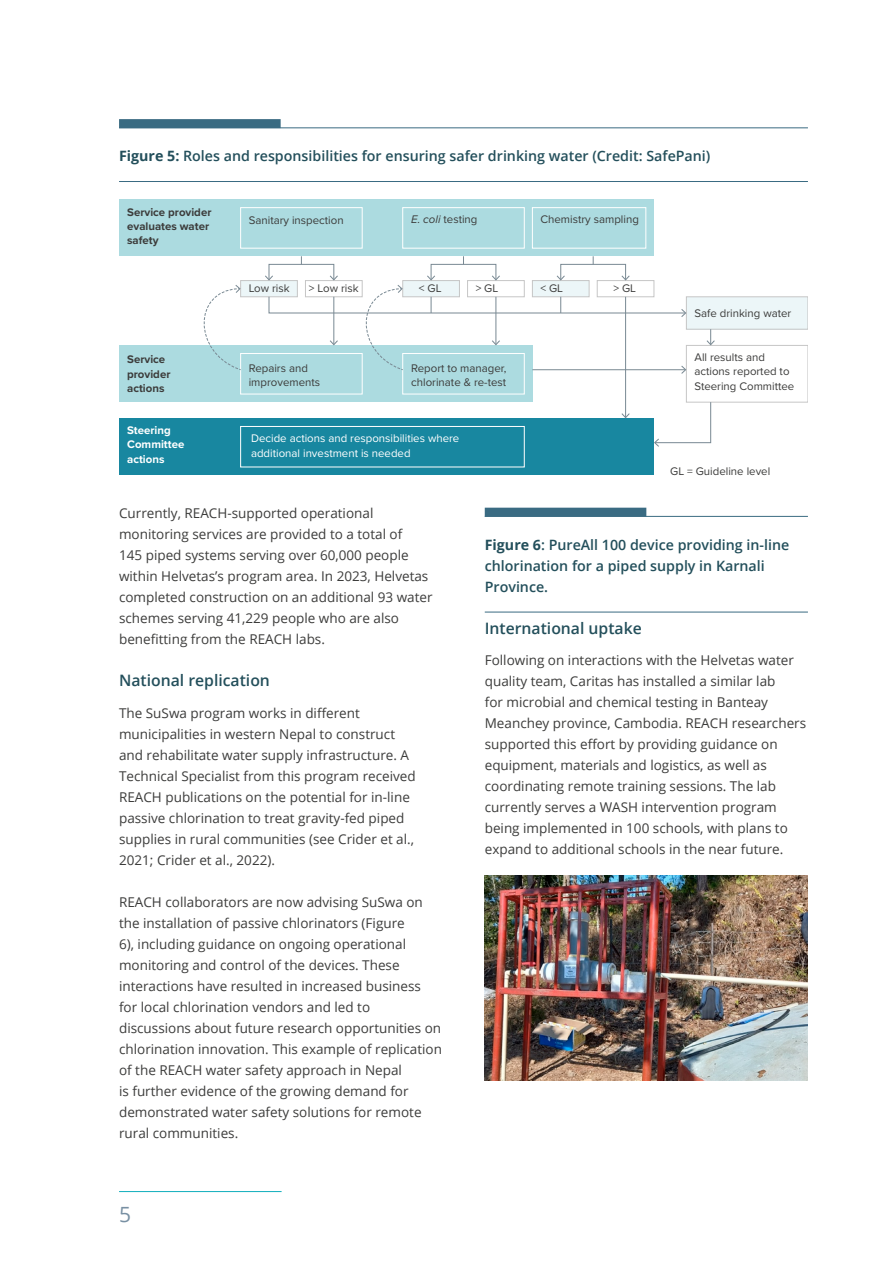
<style>
.page{position:relative;width:893px;height:1263px;background:#fff}
.page>*{position:absolute;margin:0;border:0;box-sizing:border-box;transform-origin:0 0}
.t1{font:21px "Open Sans";color:#7890a3}
.subhead2{font:600 15.75px "Open Sans";color:#234f5b}
.t2{font:600 14.25px/21px "Open Sans";color:#234f5b}
.t3{font:13.5px/21px "Open Sans";color:#3c3c3b}
.t4{font:11.4px/14.2px "Proxima Nova";color:#3c3c3b}
.t5{font:11.4px/14.2px "Proxima Nova";color:#fff}
.t6{font:700 11.4px/14.2px "Proxima Nova";color:#3c3c3b}
.t7{font:700 11.4px/14.2px "Proxima Nova";color:#fff}
.s1{font-weight:700}
.s2{font-style:italic}
</style>
<div class="page">
<hr style="left:119px;top:1191px;width:163px;height:1px;background:#10aebc">
<hr style="left:485px;top:612px;width:323px;height:1px;background:#3a6b82">
<hr style="left:485px;top:516px;width:323px;height:1px;background:#3a6b82">
<div style="left:485px;top:508px;width:161px;height:9px;background:#3a6b82"></div>
<hr style="left:119px;top:181px;width:689px;height:1px;background:#3a6b82">
<hr style="left:119px;top:127px;width:689px;height:1px;background:#3a6b82">
<div style="left:119px;top:119px;width:162px;height:9px;background:#3a6b82"></div>
<img style="left:485px;top:875px;width:323px;height:206px">
<div style="left:119px;top:200px;width:535px;height:56px;background:#acdbe0"></div>
<div style="left:119px;top:346px;width:413px;height:56px;background:#acdbe0"></div>
<div style="left:119px;top:418px;width:535px;height:57px;background:#1887a0"></div>
<div style="left:240px;top:207px;width:123px;height:41px;border:1px solid #fff"></div>
<div style="left:240px;top:353px;width:123px;height:41px;border:1px solid #fff"></div>
<div style="left:240px;top:426px;width:285px;height:41px;border:1px solid #fff"></div>
<div style="left:402px;top:207px;width:123px;height:41px;border:1px solid #fff"></div>
<div style="left:402px;top:353px;width:123px;height:41px;border:1px solid #fff"></div>
<div style="left:532px;top:207px;width:114px;height:41px;border:1px solid #fff"></div>
<div style="left:241px;top:281px;width:56px;height:16px;background:#ecf6f8"></div>
<div style="left:240px;top:280px;width:58px;height:17px;border:1px solid #c6c6c6"></div>
<div style="left:686px;top:297px;width:122px;height:32px;background:#ecf6f8"></div>
<div style="left:686px;top:296px;width:122px;height:34px;border:1px solid #c6c6c6"></div>
<div style="left:686px;top:345px;width:122px;height:57px;border:1px solid #c6c6c6"></div>
<div style="left:269px;top:264px;width:65px;height:16px;border:1px solid #798993"></div>
<div style="left:431px;top:264px;width:65px;height:16px;border:1px solid #798993"></div>
<div style="left:560px;top:264px;width:66px;height:16px;border:1px solid #798993"></div>
<hr style="left:625px;top:297px;width:1px;height:120px;background:#798993">
<svg style="left:621px;top:413px;width:9px;height:5px"></svg>
<svg style="left:707px;top:329px;width:8px;height:16px"></svg>
<svg style="left:654px;top:401px;width:57px;height:46px"></svg>
<svg style="left:265px;top:275px;width:421px;height:99px"></svg>
<svg style="left:193px;top:285px;width:49px;height:86px"></svg>
<p class="t2" style="left:119px;top:145px;width:593px"><span class="s1">Figure 5:</span> Roles and responsibilities for ensuring safer drinking water (Credit: SafePani)</p>
<p class="t6" style="left:127px;top:204px;width:86px">Service provider evaluates water safety</p>
<p class="t4" style="left:249px;top:212px;width:96px">Sanitary inspection</p>
<p class="t4" style="left:411px;top:212px;width:68px"><span class="s2">E. coli</span> testing</p>
<p class="t4" style="left:540px;top:212px;width:100px">Chemistry sampling</p>
<p class="t4" style="left:249px;top:281px;width:43px">Low risk</p>
<p class="t4" style="left:309px;top:281px;width:51px">&gt; Low risk</p>
<p class="t4" style="left:419px;top:281px;width:24px">&lt; GL</p>
<p class="t4" style="left:476px;top:281px;width:24px">&gt; GL</p>
<p class="t4" style="left:540px;top:281px;width:24px">&lt; GL</p>
<p class="t4" style="left:613px;top:281px;width:24px">&gt; GL</p>
<p class="t6" style="left:127px;top:352px;width:45px">Service provider actions</p>
<p class="t4" style="left:249px;top:360px;width:73px">Repairs and improvements</p>
<p class="t4" style="left:411px;top:360px;width:97px">Report to manager, chlorinate &amp; re-test</p>
<p class="t7" style="left:127px;top:423px;width:59px">Steering<br>Committee actions</p>
<p class="t5" style="left:251px;top:431px;width:210px">Decide actions and responsibilities where additional investment is needed</p>
<p class="t4" style="left:694px;top:305px;width:98px">Safe drinking water</p>
<p class="t4" style="left:694px;top:350px;width:101px">All results and actions reported to<br>Steering Committee</p>
<p class="t4" style="left:670px;top:464px;width:102px">GL = Guideline level</p>
<p class="t3" style="left:119px;top:502px;width:315px">Currently, REACH-supported operational monitoring services are provided to a total of<br>145 piped systems serving over 60,000 people within Helvetas’s program area. In 2023, Helvetas completed construction on an additional 93 water schemes serving 41,229 people who are also benefitting from the REACH labs.</p>
<p class="subhead2" style="left:119px;top:670px;width:152px">National replication</p>
<p class="t3" style="left:119px;top:702px;width:298px">The SuSwa program works in different municipalities in western Nepal to construct and rehabilitate water supply infrastructure. A Technical Specialist from this program received REACH publications on the potential for in-line passive chlorination to treat gravity-fed piped supplies in rural communities (see Crider et al., 2021; Crider et al., 2022).</p>
<p class="t3" style="left:119px;top:891px;width:324px">REACH collaborators are now advising SuSwa on the installation of passive chlorinators (Figure<br>6), including guidance on ongoing operational monitoring and control of the devices. These interactions have resulted in increased business for local chlorination vendors and led to discussions about future research opportunities on chlorination innovation. This example of replication of the REACH water safety approach in Nepal<br>is further evidence of the growing demand for demonstrated water safety solutions for remote rural communities.</p>
<h1 class="t1" style="left:119px;top:1200px;width:14px">5</h1>
<p class="t2" style="left:485px;top:534px;width:306px"><span class="s1">Figure 6</span>: PureAll 100 device providing in-line chlorination for a piped supply in Karnali<br>Province.</p>
<p class="subhead2" style="left:485px;top:617px;width:159px">International uptake</p>
<p class="t3" style="left:485px;top:649px;width:323px">Following on interactions with the Helvetas water quality team, Caritas has installed a similar lab<br>for microbial and chemical testing in Banteay Meanchey province, Cambodia. REACH researchers supported this effort by providing guidance on equipment, materials and logistics, as well as coordinating remote training sessions. The lab currently serves a WASH intervention program being implemented in 100 schools, with plans to expand to additional schools in the near future.</p>
</div>
